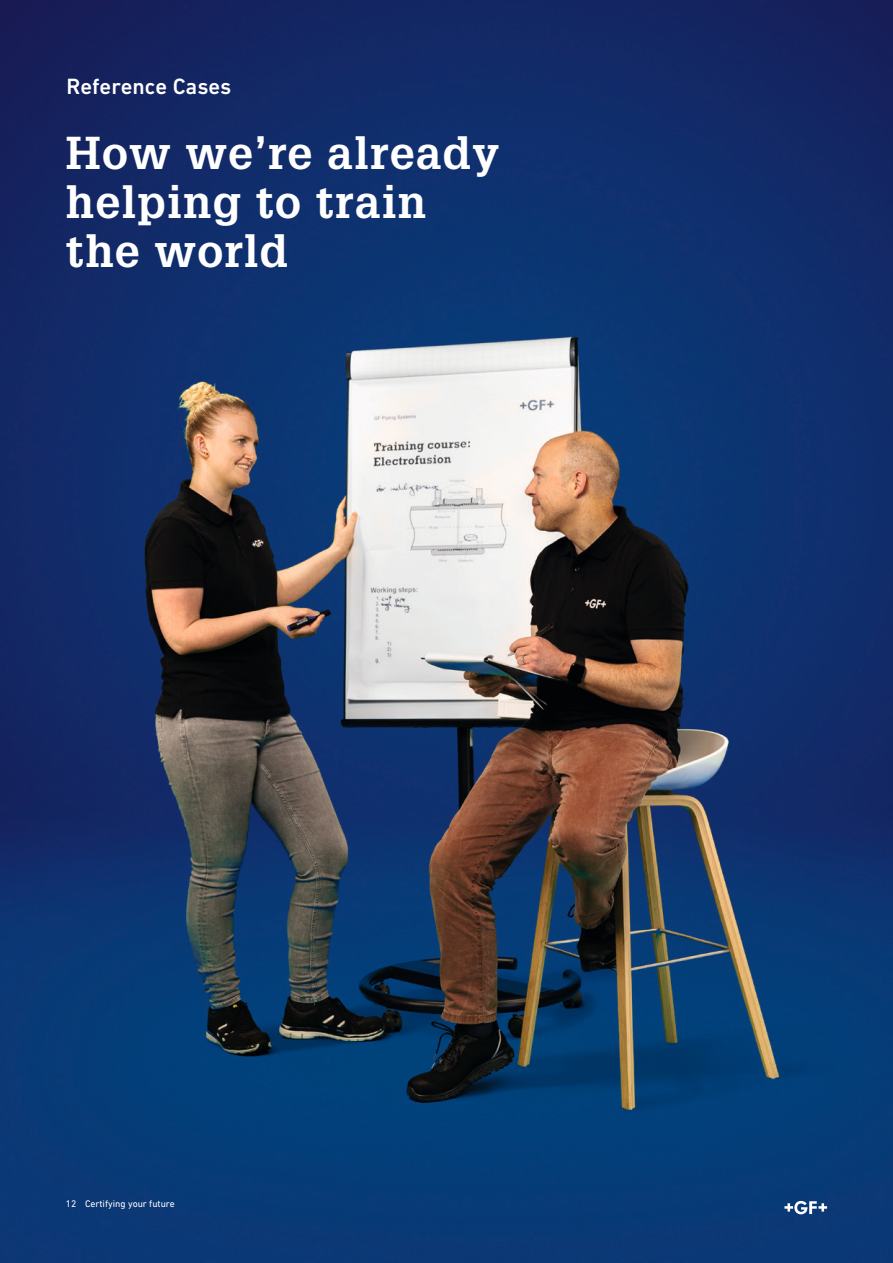
<style>
.page{position:relative;width:893px;height:1263px;background:#fff}
.page>*{position:absolute;margin:0;border:0;box-sizing:border-box;transform-origin:0 0}
.t1{font:700 45px/48.9px "Glypha LT Pro";letter-spacing:.025em;color:#fff}
.t2{font:500 22.5px "DIN Next W1 G";color:#fff}
.t3{font:9.75px "DIN Next W1 G";color:#fff}
</style>
<div class="page">
<img style="left:0;top:0;width:893px;height:1263px">
<svg style="left:784px;top:1201px;width:43px;height:13px"></svg>
<p class="t2" style="left:67px;top:73px;width:166px">Reference Cases</p>
<p class="t1" style="left:66px;top:128px;width:435px">How we’re already helping to train the world</p>
<p class="t3" style="left:66px;top:1197px;width:111px">12 Certifying your future</p>
</div>
